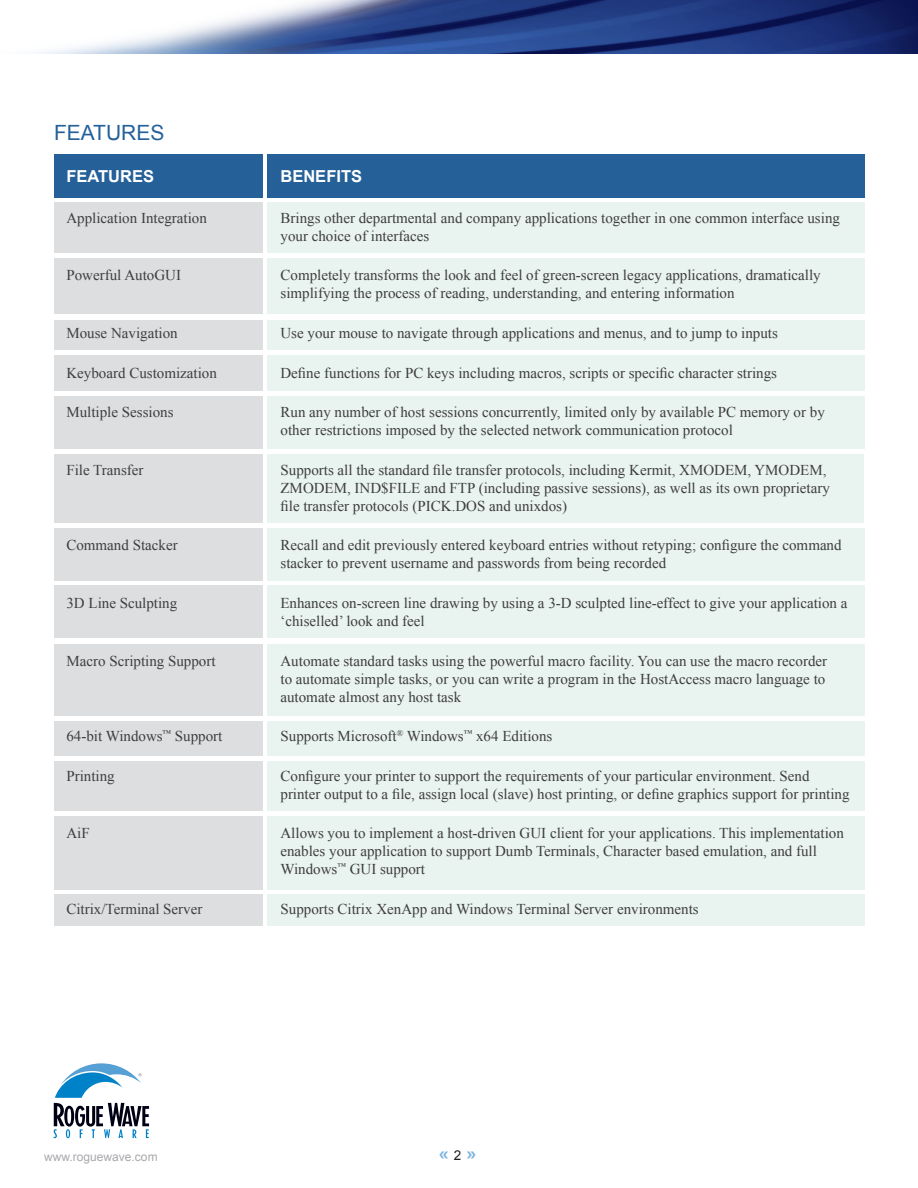
<style>
.page{position:relative;width:918px;height:1188px;background:#fff}
.page>*{position:absolute;margin:0;border:0;box-sizing:border-box;transform-origin:0 0}
.t1{font:22.5px "Trade Gothic Bold Cond Twenty";color:#7bb4e1}
.Subheader{font:21px "Arial";color:#256099}
.Title_Subhead{font:700 16.5px "Arial";color:#fff}
.CONTENT-TABLE_1st{font:15px/18px "Times New Roman";color:#3e3e3f}
.Copyright{font:12px "Arial";color:#a8a9ad}
.s1{font-family:"Arial";font-size:13.5px;color:#231f20}
</style>
<div class="page">
<img style="left:34px;top:0;width:884px;height:54px">
<svg style="left:54px;top:1063px;width:95px;height:75px"></svg>
<div style="left:267px;top:894px;width:597px;height:31px;background:#e9f3ef"></div>
<div style="left:54px;top:894px;width:209px;height:31px;background:#dddee0"></div>
<div style="left:267px;top:202px;width:597px;height:51px;background:#e9f3ef"></div>
<div style="left:54px;top:202px;width:209px;height:51px;background:#dddee0"></div>
<div style="left:267px;top:528px;width:597px;height:52px;background:#e9f3ef"></div>
<div style="left:54px;top:528px;width:209px;height:52px;background:#dddee0"></div>
<div style="left:267px;top:259px;width:597px;height:55px;background:#e9f3ef"></div>
<div style="left:54px;top:259px;width:209px;height:55px;background:#dddee0"></div>
<div style="left:267px;top:586px;width:597px;height:52px;background:#e9f3ef"></div>
<div style="left:54px;top:586px;width:209px;height:52px;background:#dddee0"></div>
<div style="left:267px;top:320px;width:597px;height:29px;background:#e9f3ef"></div>
<div style="left:54px;top:320px;width:209px;height:29px;background:#dddee0"></div>
<div style="left:267px;top:644px;width:597px;height:72px;background:#e9f3ef"></div>
<div style="left:54px;top:644px;width:209px;height:72px;background:#dddee0"></div>
<div style="left:267px;top:355px;width:597px;height:36px;background:#e9f3ef"></div>
<div style="left:54px;top:355px;width:209px;height:36px;background:#dddee0"></div>
<div style="left:267px;top:721px;width:597px;height:35px;background:#e9f3ef"></div>
<div style="left:54px;top:721px;width:209px;height:35px;background:#dddee0"></div>
<div style="left:267px;top:154px;width:597px;height:43px;background:#256099"></div>
<div style="left:267px;top:397px;width:597px;height:52px;background:#e9f3ef"></div>
<div style="left:54px;top:397px;width:209px;height:52px;background:#dddee0"></div>
<div style="left:267px;top:761px;width:597px;height:49px;background:#e9f3ef"></div>
<div style="left:54px;top:761px;width:209px;height:49px;background:#dddee0"></div>
<div style="left:267px;top:454px;width:597px;height:69px;background:#e9f3ef"></div>
<div style="left:54px;top:454px;width:209px;height:69px;background:#dddee0"></div>
<div style="left:267px;top:816px;width:597px;height:73px;background:#e9f3ef"></div>
<div style="left:54px;top:816px;width:209px;height:73px;background:#dddee0"></div>
<div style="left:54px;top:154px;width:209px;height:43px;background:#256099"></div>
<p class="Subheader" style="left:54px;top:119px;width:112px">FEATURES</p>
<p class="Title_Subhead" style="left:66px;top:165px;width:89px">FEATURES</p>
<p class="CONTENT-TABLE_1st" style="left:66px;top:209px;width:142px">Application Integration</p>
<p class="CONTENT-TABLE_1st" style="left:66px;top:266px;width:116px">Powerful AutoGUI</p>
<p class="CONTENT-TABLE_1st" style="left:66px;top:324px;width:113px">Mouse Navigation</p>
<p class="CONTENT-TABLE_1st" style="left:66px;top:363px;width:152px">Keyboard Customization</p>
<p class="CONTENT-TABLE_1st" style="left:66px;top:403px;width:109px">Multiple Sessions</p>
<p class="CONTENT-TABLE_1st" style="left:66px;top:461px;width:79px">File Transfer</p>
<p class="CONTENT-TABLE_1st" style="left:66px;top:536px;width:113px">Command Stacker</p>
<p class="CONTENT-TABLE_1st" style="left:66px;top:594px;width:112px">3D Line Sculpting</p>
<p class="CONTENT-TABLE_1st" style="left:66px;top:651px;width:151px">Macro Scripting Support</p>
<p class="CONTENT-TABLE_1st" style="left:66px;top:727px;width:158px">64-bit Windows<sup>™</sup> Support</p>
<p class="CONTENT-TABLE_1st" style="left:66px;top:767px;width:50px">Printing</p>
<p class="CONTENT-TABLE_1st" style="left:66px;top:824px;width:25px">AiF</p>
<p class="CONTENT-TABLE_1st" style="left:66px;top:900px;width:138px">Citrix/Terminal Server</p>
<p class="Title_Subhead" style="left:280px;top:165px;width:83px">BENEFITS</p>
<p class="CONTENT-TABLE_1st" style="left:280px;top:209px;width:561px">Brings other departmental and company applications together in one common interface using your choice of interfaces</p>
<p class="CONTENT-TABLE_1st" style="left:280px;top:266px;width:542px">Completely transforms the look and feel of green-screen legacy applications, dramatically simplifying the process of reading, understanding, and entering information</p>
<p class="CONTENT-TABLE_1st" style="left:280px;top:324px;width:499px">Use your mouse to navigate through applications and menus, and to jump to inputs</p>
<p class="CONTENT-TABLE_1st" style="left:280px;top:363px;width:498px">Define functions for PC keys including macros, scripts or specific character strings</p>
<p class="CONTENT-TABLE_1st" style="left:280px;top:403px;width:546px">Run any number of host sessions concurrently, limited only by available PC memory or by other restrictions imposed by the selected network communication protocol</p>
<p class="CONTENT-TABLE_1st" style="left:280px;top:461px;width:551px">Supports all the standard file transfer protocols, including Kermit, XMODEM, YMODEM,<br>ZMODEM, IND$FILE and FTP (including passive sessions), as well as its own proprietary file transfer protocols (PICK.DOS and unixdos)</p>
<p class="CONTENT-TABLE_1st" style="left:280px;top:536px;width:563px">Recall and edit previously entered keyboard entries without retyping; configure the command stacker to prevent username and passwords from being recorded</p>
<p class="CONTENT-TABLE_1st" style="left:280px;top:594px;width:569px">Enhances on-screen line drawing by using a 3-D sculpted line-effect to give your application a ‘chiselled’ look and feel</p>
<p class="CONTENT-TABLE_1st" style="left:280px;top:651px;width:548px">Automate standard tasks using the powerful macro facility. You can use the macro recorder to automate simple tasks, or you can write a program in the HostAccess macro language to automate almost any host task</p>
<p class="CONTENT-TABLE_1st" style="left:280px;top:727px;width:273px">Supports Microsoft<sup>®</sup> Windows<sup>™</sup> x64 Editions</p>
<p class="CONTENT-TABLE_1st" style="left:280px;top:767px;width:571px">Configure your printer to support the requirements of your particular environment. Send printer output to a file, assign local (slave) host printing, or define graphics support for printing</p>
<p class="CONTENT-TABLE_1st" style="left:280px;top:824px;width:565px">Allows you to implement a host-driven GUI client for your applications. This implementation enables your application to support Dumb Terminals, Character based emulation, and full<br>Windows<sup>™</sup> GUI support</p>
<p class="CONTENT-TABLE_1st" style="left:280px;top:900px;width:420px">Supports Citrix XenApp and Windows Terminal Server environments</p>
<p class="Copyright" style="left:44px;top:1149px;width:115px">www.roguewave.com</p>
<p class="t1" style="left:438px;top:1139px;width:40px">«<span class="s1">2</span>»</p>
</div>
